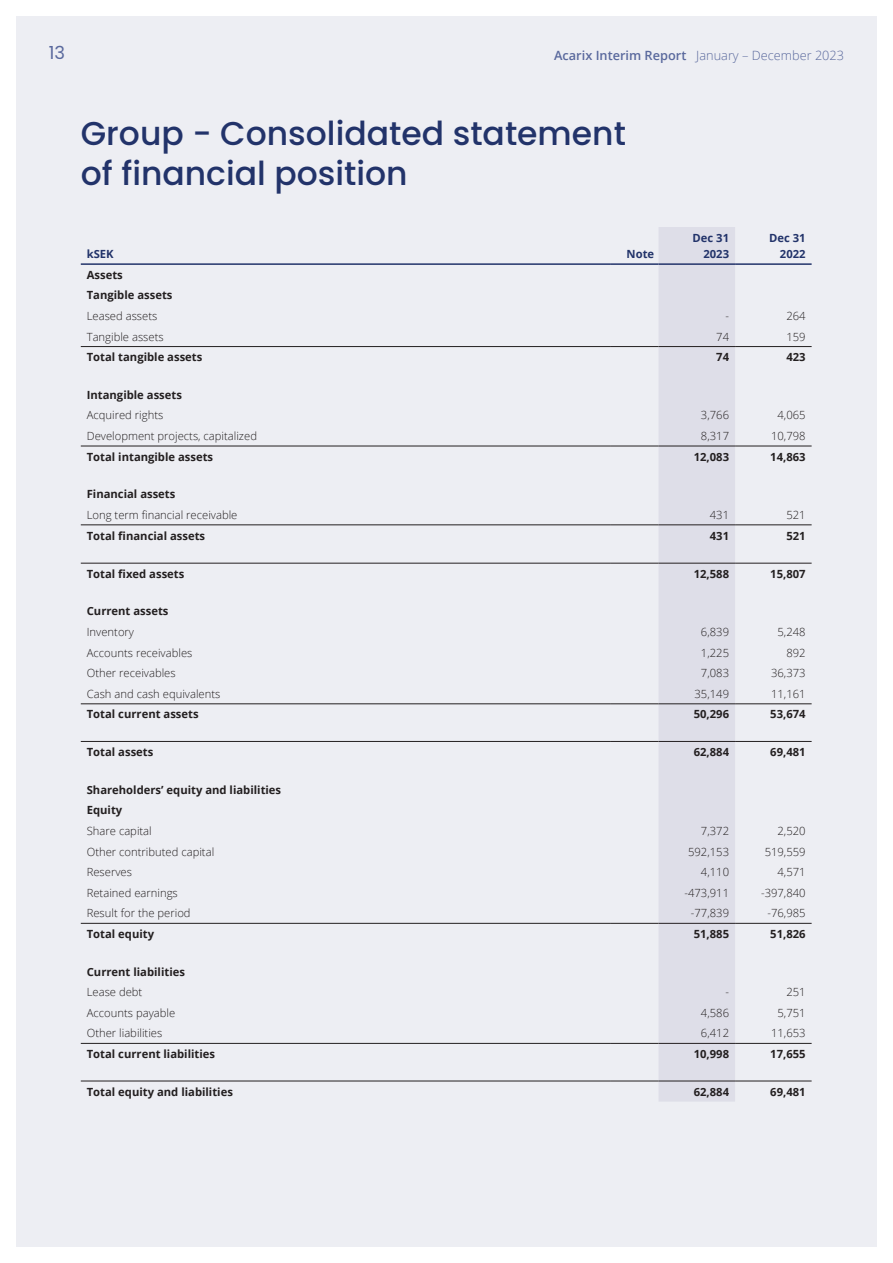
<style>
.page{position:relative;width:893px;height:1263px;background:#fff}
.page>*{position:absolute;margin:0;border:0;box-sizing:border-box;transform-origin:0 0}
.H1_-_Framvagn{font:500 33px "Poppins";color:#22336a}
.t1{font:18px "Poppins";color:#5a699d}
.t2{font:300 12.75px "Open Sans";color:#5a699d}
.Tabell_Vänster{font:700 11.25px "Open Sans";color:#231f20}
.Tabell_Vänster-2{font:300 11.25px "Open Sans";color:#231f20}
.Tabell_Höger{font:300 11.25px "Open Sans";color:#231f20}
.Tabell_Höger-2{font:700 11.25px "Open Sans";color:#231f20}
.Tabell_Höger-3{font:700 11.25px "Open Sans";color:#22336a}
.Tabell_Vänster-3{font:700 11.25px "Open Sans";color:#22336a}
.s1{font-weight:600}
</style>
<div class="page">
<div style="left:16px;top:16px;width:861px;height:1231px;background:#edeef3"></div>
<div style="left:658px;top:227px;width:77px;height:874px;background:#dedee8"></div>
<hr style="left:81px;top:263px;width:530px;height:2px;background:#22336a">
<hr style="left:611px;top:263px;width:47px;height:2px;background:#22336a">
<hr style="left:658px;top:263px;width:77px;height:2px;background:#22336a">
<hr style="left:735px;top:263px;width:77px;height:2px;background:#22336a">
<hr style="left:81px;top:346px;width:530px;height:1px;background:#231f20">
<hr style="left:611px;top:346px;width:47px;height:1px;background:#231f20">
<hr style="left:658px;top:346px;width:77px;height:1px;background:#231f20">
<hr style="left:735px;top:346px;width:77px;height:1px;background:#231f20">
<hr style="left:81px;top:446px;width:530px;height:1px;background:#231f20">
<hr style="left:611px;top:446px;width:47px;height:1px;background:#231f20">
<hr style="left:658px;top:446px;width:77px;height:1px;background:#231f20">
<hr style="left:735px;top:446px;width:77px;height:1px;background:#231f20">
<hr style="left:81px;top:525px;width:530px;height:1px;background:#231f20">
<hr style="left:611px;top:525px;width:47px;height:1px;background:#231f20">
<hr style="left:658px;top:525px;width:77px;height:1px;background:#231f20">
<hr style="left:735px;top:525px;width:77px;height:1px;background:#231f20">
<hr style="left:81px;top:563px;width:530px;height:1px;background:#231f20">
<hr style="left:611px;top:563px;width:47px;height:1px;background:#231f20">
<hr style="left:658px;top:563px;width:77px;height:1px;background:#231f20">
<hr style="left:735px;top:563px;width:77px;height:1px;background:#231f20">
<hr style="left:81px;top:703px;width:530px;height:1px;background:#231f20">
<hr style="left:611px;top:703px;width:47px;height:1px;background:#231f20">
<hr style="left:658px;top:703px;width:77px;height:1px;background:#231f20">
<hr style="left:735px;top:703px;width:77px;height:1px;background:#231f20">
<hr style="left:81px;top:741px;width:530px;height:1px;background:#231f20">
<hr style="left:611px;top:741px;width:47px;height:1px;background:#231f20">
<hr style="left:658px;top:741px;width:77px;height:1px;background:#231f20">
<hr style="left:735px;top:741px;width:77px;height:1px;background:#231f20">
<hr style="left:81px;top:923px;width:530px;height:1px;background:#231f20">
<hr style="left:611px;top:923px;width:47px;height:1px;background:#231f20">
<hr style="left:658px;top:923px;width:77px;height:1px;background:#231f20">
<hr style="left:735px;top:923px;width:77px;height:1px;background:#231f20">
<hr style="left:81px;top:1043px;width:530px;height:1px;background:#231f20">
<hr style="left:611px;top:1043px;width:47px;height:1px;background:#231f20">
<hr style="left:658px;top:1043px;width:77px;height:1px;background:#231f20">
<hr style="left:735px;top:1043px;width:77px;height:1px;background:#231f20">
<hr style="left:81px;top:1081px;width:530px;height:1px;background:#231f20">
<hr style="left:611px;top:1081px;width:47px;height:1px;background:#231f20">
<hr style="left:658px;top:1081px;width:77px;height:1px;background:#231f20">
<hr style="left:735px;top:1081px;width:77px;height:1px;background:#231f20">
<h2 class="t1" style="left:49px;top:43px;width:18px">13</h2>
<p class="t2" style="left:554px;top:46px;width:291px"><span class="s1">Acarix Interim Report</span> January – December 2023</p>
<p class="H1_-_Framvagn" style="left:81px;top:115px;width:547px">Group - Consolidated statement</p>
<p class="H1_-_Framvagn" style="left:81px;top:154px;width:328px">of financial position</p>
<p class="Tabell_Vänster-3" style="left:87px;top:246px;width:28px">kSEK</p>
<p class="Tabell_Höger-3" style="left:627px;top:246px;width:29px">Note</p>
<p class="Tabell_Höger-3" style="left:693px;top:230px;width:38px">Dec 31</p>
<p class="Tabell_Höger-3" style="left:703px;top:246px;width:27px">2023</p>
<p class="Tabell_Höger-3" style="left:769px;top:230px;width:38px">Dec 31</p>
<p class="Tabell_Höger-3" style="left:780px;top:246px;width:27px">2022</p>
<p class="Tabell_Vänster" style="left:87px;top:267px;width:38px">Assets</p>
<p class="Tabell_Vänster" style="left:87px;top:287px;width:87px">Tangible assets</p>
<p class="Tabell_Vänster-2" style="left:87px;top:308px;width:72px">Leased assets</p>
<p class="Tabell_Höger" style="left:725px;top:308px;width:5px">-</p>
<p class="Tabell_Höger" style="left:786px;top:308px;width:21px">264</p>
<p class="Tabell_Vänster-2" style="left:87px;top:329px;width:78px">Tangible assets</p>
<p class="Tabell_Höger" style="left:716px;top:329px;width:14px">74</p>
<p class="Tabell_Höger" style="left:786px;top:329px;width:21px">159</p>
<p class="Tabell_Vänster" style="left:87px;top:349px;width:117px">Total tangible assets</p>
<p class="Tabell_Höger-2" style="left:716px;top:349px;width:14px">74</p>
<p class="Tabell_Höger-2" style="left:786px;top:349px;width:21px">423</p>
<p class="Tabell_Vänster" style="left:87px;top:387px;width:97px">Intangible assets</p>
<p class="Tabell_Vänster-2" style="left:87px;top:408px;width:78px">Acquired rights</p>
<p class="Tabell_Höger" style="left:701px;top:408px;width:30px">3,766</p>
<p class="Tabell_Höger" style="left:777px;top:408px;width:30px">4,065</p>
<p class="Tabell_Vänster-2" style="left:87px;top:428px;width:172px">Development projects, capitalized</p>
<p class="Tabell_Höger" style="left:701px;top:428px;width:30px">8,317</p>
<p class="Tabell_Höger" style="left:771px;top:428px;width:36px">10,798</p>
<p class="Tabell_Vänster" style="left:87px;top:449px;width:128px">Total intangible assets</p>
<p class="Tabell_Höger-2" style="left:694px;top:449px;width:37px">12,083</p>
<p class="Tabell_Höger-2" style="left:770px;top:449px;width:37px">14,863</p>
<p class="Tabell_Vänster" style="left:87px;top:486px;width:90px">Financial assets</p>
<p class="Tabell_Vänster-2" style="left:87px;top:507px;width:152px">Long term financial receivable</p>
<p class="Tabell_Höger" style="left:710px;top:507px;width:21px">431</p>
<p class="Tabell_Höger" style="left:786px;top:507px;width:21px">521</p>
<p class="Tabell_Vänster" style="left:87px;top:528px;width:120px">Total financial assets</p>
<p class="Tabell_Höger-2" style="left:710px;top:528px;width:21px">431</p>
<p class="Tabell_Höger-2" style="left:786px;top:528px;width:21px">521</p>
<p class="Tabell_Vänster" style="left:87px;top:566px;width:99px">Total fixed assets</p>
<p class="Tabell_Höger-2" style="left:694px;top:566px;width:37px">12,588</p>
<p class="Tabell_Höger-2" style="left:770px;top:566px;width:37px">15,807</p>
<p class="Tabell_Vänster" style="left:87px;top:603px;width:83px">Current assets</p>
<p class="Tabell_Vänster-2" style="left:87px;top:624px;width:49px">Inventory</p>
<p class="Tabell_Höger" style="left:701px;top:624px;width:30px">6,839</p>
<p class="Tabell_Höger" style="left:777px;top:624px;width:30px">5,248</p>
<p class="Tabell_Vänster-2" style="left:87px;top:645px;width:107px">Accounts receivables</p>
<p class="Tabell_Höger" style="left:701px;top:645px;width:30px">1,225</p>
<p class="Tabell_Höger" style="left:786px;top:645px;width:21px">892</p>
<p class="Tabell_Vänster-2" style="left:87px;top:665px;width:90px">Other receivables</p>
<p class="Tabell_Höger" style="left:701px;top:665px;width:30px">7,083</p>
<p class="Tabell_Höger" style="left:771px;top:665px;width:36px">36,373</p>
<p class="Tabell_Vänster-2" style="left:87px;top:686px;width:135px">Cash and cash equivalents</p>
<p class="Tabell_Höger" style="left:694px;top:686px;width:36px">35,149</p>
<p class="Tabell_Höger" style="left:771px;top:686px;width:36px">11,161</p>
<p class="Tabell_Vänster" style="left:87px;top:706px;width:113px">Total current assets</p>
<p class="Tabell_Höger-2" style="left:694px;top:706px;width:37px">50,296</p>
<p class="Tabell_Höger-2" style="left:770px;top:706px;width:37px">53,674</p>
<p class="Tabell_Vänster" style="left:87px;top:744px;width:68px">Total assets</p>
<p class="Tabell_Höger-2" style="left:694px;top:744px;width:37px">62,884</p>
<p class="Tabell_Höger-2" style="left:770px;top:744px;width:37px">69,481</p>
<p class="Tabell_Vänster" style="left:87px;top:782px;width:196px">Shareholders’ equity and liabilities</p>
<p class="Tabell_Vänster" style="left:87px;top:802px;width:37px">Equity</p>
<p class="Tabell_Vänster-2" style="left:87px;top:823px;width:67px">Share capital</p>
<p class="Tabell_Höger" style="left:701px;top:823px;width:30px">7,372</p>
<p class="Tabell_Höger" style="left:777px;top:823px;width:30px">2,520</p>
<p class="Tabell_Vänster-2" style="left:87px;top:844px;width:129px">Other contributed capital</p>
<p class="Tabell_Höger" style="left:688px;top:844px;width:42px">592,153</p>
<p class="Tabell_Höger" style="left:765px;top:844px;width:42px">519,559</p>
<p class="Tabell_Vänster-2" style="left:87px;top:864px;width:47px">Reserves</p>
<p class="Tabell_Höger" style="left:701px;top:864px;width:30px">4,110</p>
<p class="Tabell_Höger" style="left:777px;top:864px;width:30px">4,571</p>
<p class="Tabell_Vänster-2" style="left:87px;top:885px;width:93px">Retained earnings</p>
<p class="Tabell_Höger" style="left:684px;top:885px;width:46px">-473,911</p>
<p class="Tabell_Höger" style="left:761px;top:885px;width:46px">-397,840</p>
<p class="Tabell_Vänster-2" style="left:87px;top:905px;width:105px">Result for the period</p>
<p class="Tabell_Höger" style="left:691px;top:905px;width:40px">-77,839</p>
<p class="Tabell_Höger" style="left:767px;top:905px;width:40px">-76,985</p>
<p class="Tabell_Vänster" style="left:87px;top:926px;width:69px">Total equity</p>
<p class="Tabell_Höger-2" style="left:694px;top:926px;width:37px">51,885</p>
<p class="Tabell_Höger-2" style="left:770px;top:926px;width:37px">51,826</p>
<p class="Tabell_Vänster" style="left:87px;top:963px;width:100px">Current liabilities</p>
<p class="Tabell_Vänster-2" style="left:87px;top:984px;width:57px">Lease debt</p>
<p class="Tabell_Höger" style="left:725px;top:984px;width:5px">-</p>
<p class="Tabell_Höger" style="left:786px;top:984px;width:21px">251</p>
<p class="Tabell_Vänster-2" style="left:87px;top:1005px;width:90px">Accounts payable</p>
<p class="Tabell_Höger" style="left:701px;top:1005px;width:30px">4,586</p>
<p class="Tabell_Höger" style="left:777px;top:1005px;width:30px">5,751</p>
<p class="Tabell_Vänster-2" style="left:87px;top:1025px;width:77px">Other liabilities</p>
<p class="Tabell_Höger" style="left:701px;top:1025px;width:30px">6,412</p>
<p class="Tabell_Höger" style="left:771px;top:1025px;width:36px">11,653</p>
<p class="Tabell_Vänster" style="left:87px;top:1046px;width:130px">Total current liabilities</p>
<p class="Tabell_Höger-2" style="left:694px;top:1046px;width:37px">10,998</p>
<p class="Tabell_Höger-2" style="left:770px;top:1046px;width:37px">17,655</p>
<p class="Tabell_Vänster" style="left:87px;top:1083px;width:148px">Total equity and liabilities</p>
<p class="Tabell_Höger-2" style="left:694px;top:1083px;width:37px">62,884</p>
<p class="Tabell_Höger-2" style="left:770px;top:1083px;width:37px">69,481</p>
</div>
